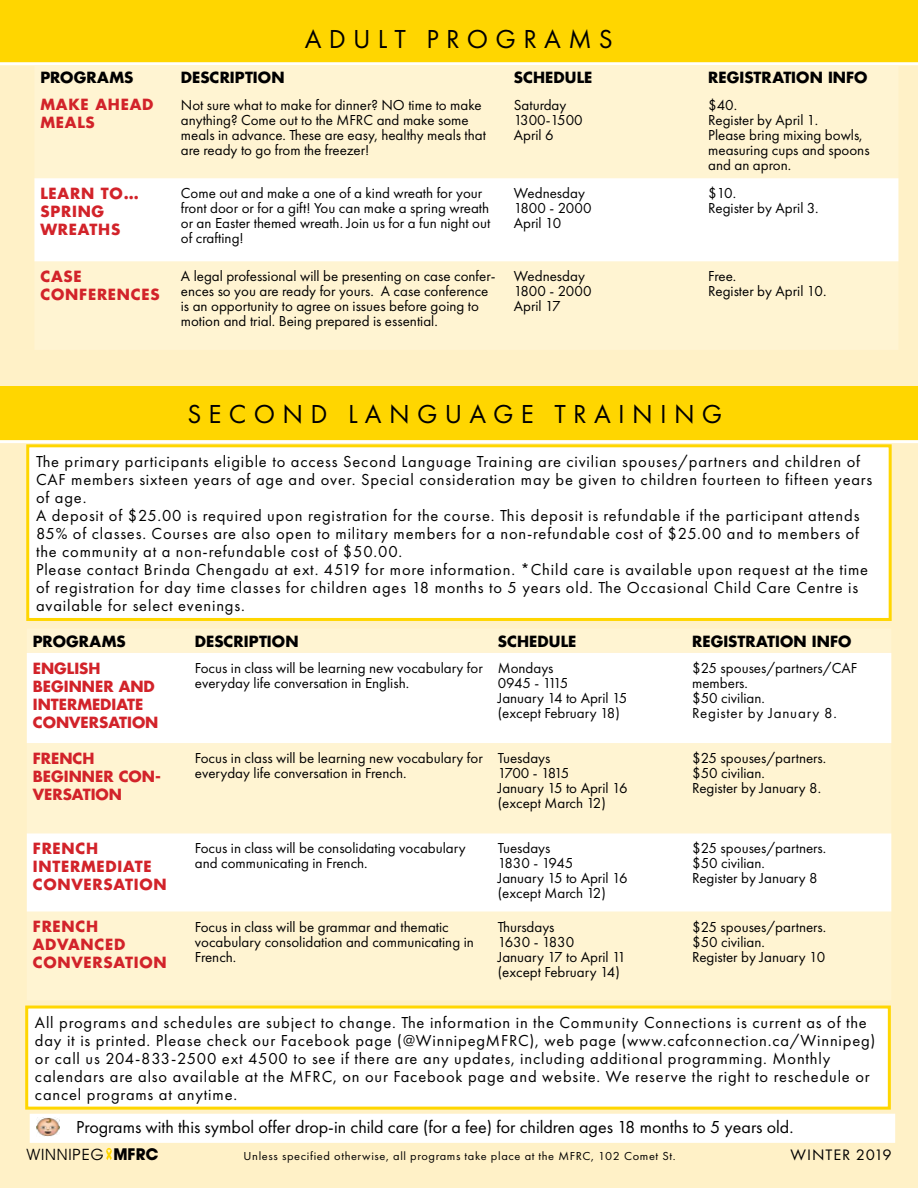
<style>
.page{position:relative;width:918px;height:1188px;background:#fff}
.page>*{position:absolute;margin:0;border:0;box-sizing:border-box;transform-origin:0 0}
.t1{font:27px "Futura PT";letter-spacing:.27em;color:#000}
.t2{font:18px "Futura PT";color:#000}
.t3{font:16.5px/18px "Futura PT";letter-spacing:.05em;color:#000}
.t4{font:15.75px "Avant Garde IT Cby BT";letter-spacing:.05em;color:#000;scale:1.04 1}
.t5{font:15.75px "Futura PT";letter-spacing:.06em;color:#000;scale:1.04 1}
.t6{font:15px/15px "Futura PT";color:#000}
.t7{font:700 15px/18px "Futura";letter-spacing:.05em;color:#d2232a}
.t8{font:700 15px "Futura";letter-spacing:.005em;color:#000}
.t9{font:700 15px/18px "Futura";color:#d2232a}
.t10{font:12px "Futura PT";letter-spacing:.05em;color:#000;scale:1.04 1}
.s1{font-weight:700;font-size:16.5px}
</style>
<div class="page">
<div style="left:0;top:55px;width:918px;height:1133px;background:#fff1c7"></div>
<div style="left:0;top:0;width:918px;height:63px;background:#ffd600"></div>
<hr style="left:0;top:62px;width:918px;height:3px;background:#fff">
<svg style="left:106px;top:1148px;width:6px;height:12px"></svg>
<div style="left:27px;top:1007px;width:862px;height:101px;background:#fff"></div>
<div style="left:25px;top:1006px;width:866px;height:104px;border:3px solid #ffd600"></div>
<div style="left:28px;top:446px;width:862px;height:173px;background:#fff"></div>
<div style="left:26px;top:444px;width:866px;height:177px;border:3px solid #ffd600"></div>
<div style="left:27px;top:629px;width:864px;height:371px;background:#fff4d2"></div>
<svg style="left:27px;top:653px;width:864px;height:259px;fill:#fff"></svg>
<div style="left:0;top:387px;width:918px;height:56px;background:#ffd600"></div>
<hr style="left:0;top:440px;width:918px;height:3px;background:#fff">
<div style="left:34px;top:65px;width:864px;height:284px;background:#fff4d2"></div>
<div style="left:34px;top:178px;width:864px;height:83px;background:#fff"></div>
<div style="left:31px;top:1115px;width:863px;height:26px;background:#fff"></div>
<div style="left:30px;top:1114px;width:865px;height:29px;border:3px solid #fff"></div>
<img style="left:36px;top:1118px;width:24px;height:18px">
<h1 class="t1" style="left:305px;top:23px;width:310px">ADULT PROGRAMS</h1>
<p class="t8" style="left:40px;top:67px;width:94px">PROGRAMS</p>
<p class="t8" style="left:181px;top:67px;width:105px">DESCRIPTION</p>
<p class="t8" style="left:514px;top:67px;width:80px">SCHEDULE</p>
<p class="t8" style="left:708px;top:67px;width:161px">REGISTRATION INFO</p>
<p class="t7" style="left:40px;top:95px;width:114px">MAKE AHEAD<br>MEALS</p>
<p class="t6" style="left:181px;top:97px;width:307px">Not sure what to make for dinner? NO time to make anything? Come out to the MFRC and make some meals in advance. These are easy, healthy meals that are ready to go from the freezer!</p>
<p class="t6" style="left:514px;top:97px;width:71px">Saturday<br>1300-1500<br>April 6</p>
<p class="t6" style="left:708px;top:97px;width:163px">$40.<br>Register by April 1.<br>Please bring mixing bowls, measuring cups and spoons and an apron.</p>
<p class="t7" style="left:40px;top:184px;width:100px">LEARN TO…<br>SPRING<br>WREATHS</p>
<p class="t6" style="left:181px;top:186px;width:311px">Come out and make a one of a kind wreath for your front door or for a gift! You can make a spring wreath or an Easter themed wreath. Join us for a fun night out of crafting!</p>
<p class="t6" style="left:514px;top:186px;width:79px">Wednesday<br>1800 - 2000<br>April 10</p>
<p class="t6" style="left:708px;top:186px;width:112px">$10.<br>Register by April 3.</p>
<p class="t7" style="left:40px;top:267px;width:121px">CASE<br>CONFERENCES</p>
<p class="t6" style="left:181px;top:269px;width:316px">A legal professional will be presenting on case confer&shy;ences so you are ready for yours. A case conference is an opportunity to agree on issues before going to motion and trial. Being prepared is essential.</p>
<p class="t6" style="left:514px;top:269px;width:79px">Wednesday<br>1800 - 2000<br>April 17</p>
<p class="t6" style="left:708px;top:269px;width:120px">Free.<br>Register by April 10.</p>
<h1 class="t1" style="left:187px;top:398px;width:537px">SECOND LANGUAGE TRAINING</h1>
<p class="t3" style="left:36px;top:452px;width:838px">The primary participants eligible to access Second Language Training are civilian spouses/partners and children of CAF members sixteen years of age and over. Special consideration may be given to children fourteen to fifteen years of age.<br>A deposit of $25.00 is required upon registration for the course. This deposit is refundable if the participant attends 85% of classes. Courses are also open to military members for a non-refundable cost of $25.00 and to members of the community at a non-refundable cost of $50.00.<br>Please contact Brinda Chengadu at ext. 4519 for more information. *Child care is available upon request at the time of registration for day time classes for children ages 18 months to 5 years old. The Occasional Child Care Centre is available for select evenings.</p>
<p class="t8" style="left:33px;top:630px;width:94px">PROGRAMS</p>
<p class="t8" style="left:195px;top:631px;width:105px">DESCRIPTION</p>
<p class="t8" style="left:498px;top:631px;width:80px">SCHEDULE</p>
<p class="t8" style="left:692px;top:631px;width:161px">REGISTRATION INFO</p>
<p class="t9" style="left:33px;top:658px;width:127px">ENGLISH<br>BEGINNER AND<br>INTERMEDIATE<br>CONVERSATION</p>
<p class="t6" style="left:195px;top:660px;width:290px">Focus in class will be learning new vocabulary for everyday life conversation in English.</p>
<p class="t6" style="left:498px;top:660px;width:131px">Mondays<br>0945 - 1115<br>January 14 to April 15 (except February 18)</p>
<p class="t6" style="left:692px;top:660px;width:167px">$25 spouses/partners/CAF members.<br>$50 civilian.<br>Register by January 8.</p>
<p class="t9" style="left:33px;top:749px;width:130px">FRENCH<br>BEGINNER CON-<br>VERSATION</p>
<p class="t6" style="left:195px;top:751px;width:290px">Focus in class will be learning new vocabulary for everyday life conversation in French.</p>
<p class="t6" style="left:498px;top:751px;width:131px">Tuesdays<br>1700 - 1815<br>January 15 to April 16 (except March 12)</p>
<p class="t6" style="left:692px;top:751px;width:136px">$25 spouses/partners. $50 civilian.<br>Register by January 8.</p>
<p class="t7" style="left:33px;top:839px;width:135px">FRENCH<br>INTERMEDIATE<br>CONVERSATION</p>
<p class="t6" style="left:195px;top:841px;width:272px">Focus in class will be consolidating vocabulary and communicating in French.</p>
<p class="t6" style="left:498px;top:841px;width:131px">Tuesdays<br>1830 - 1945<br>January 15 to April 16 (except March 12)</p>
<p class="t6" style="left:692px;top:841px;width:136px">$25 spouses/partners. $50 civilian.<br>Register by January 8</p>
<p class="t7" style="left:33px;top:917px;width:135px">FRENCH<br>ADVANCED<br>CONVERSATION</p>
<p class="t6" style="left:195px;top:919px;width:281px">Focus in class will be grammar and thematic vocabulary consolidation and communicating in<br>French.</p>
<p class="t6" style="left:498px;top:919px;width:130px">Thursdays<br>1630 - 1830<br>January 17 to April 11 (except February 14)</p>
<p class="t6" style="left:692px;top:919px;width:136px">$25 spouses/partners. $50 civilian.<br>Register by January 10</p>
<p class="t3" style="left:35px;top:1013px;width:842px">All programs and schedules are subject to change. The information in the Community Connections is current as of the day it is printed. Please check our Facebook page (@WinnipegMFRC), web page (www.cafconnection.ca/Winnipeg) or call us 204-833-2500 ext 4500 to see if there are any updates, including additional programming. Monthly calendars are also available at the MFRC, on our Facebook page and website. We reserve the right to reschedule or cancel programs at anytime.</p>
<p class="t2" style="left:76px;top:1116px;width:719px">Programs with this symbol offer drop-in child care (for a fee) for children ages 18 months to 5 years old.</p>
<p class="t4" style="left:27px;top:1145px;width:128px">WINNIPEG <span class="s1">MFRC</span></p>
<p class="t10" style="left:244px;top:1149px;width:417px">Unless specified otherwise, all programs take place at the MFRC, 102 Comet St.</p>
<p class="t5" style="left:790px;top:1146px;width:99px">WINTER 2019</p>
</div>
